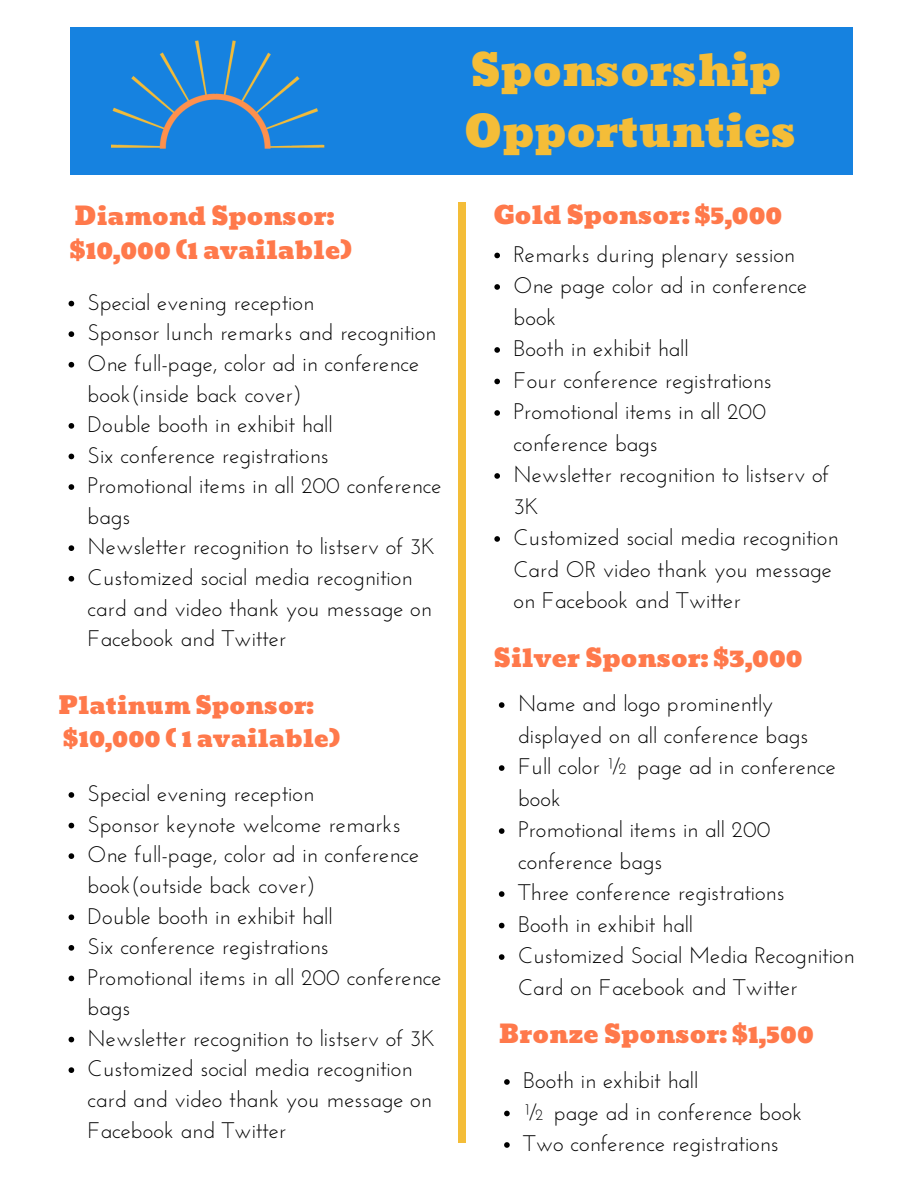
<style>
.page{position:relative;width:918px;height:1188px;background:#fff}
.page>*{position:absolute;margin:0;border:0;box-sizing:border-box;transform-origin:0 0}
.t1{font:43.5px/60.8px "Bevan";color:#f4bd38}
.t2{font:24.9px/33.8px "Bevan";color:#ff794b}
.t3{font:24px/32.7px "Bevan";color:#ff794b}
.t4{font:22.5px/30.6px "Josefin Sans";color:#000}
</style>
<div class="page">
<div style="left:70px;top:27px;width:783px;height:148px;background:#1682e0"></div>
<svg style="left:69px;top:792px;width:5px;height:6px"></svg>
<svg style="left:69px;top:823px;width:5px;height:5px"></svg>
<svg style="left:69px;top:853px;width:5px;height:6px"></svg>
<svg style="left:69px;top:914px;width:5px;height:6px"></svg>
<svg style="left:69px;top:945px;width:5px;height:6px"></svg>
<svg style="left:69px;top:976px;width:5px;height:5px"></svg>
<svg style="left:69px;top:1037px;width:5px;height:5px"></svg>
<svg style="left:69px;top:1067px;width:5px;height:6px"></svg>
<div style="left:458px;top:202px;width:8px;height:940px;background:#f4bd38"></div>
<svg style="left:494px;top:253px;width:6px;height:5px"></svg>
<svg style="left:494px;top:284px;width:6px;height:6px"></svg>
<svg style="left:494px;top:347px;width:6px;height:6px"></svg>
<svg style="left:494px;top:379px;width:6px;height:5px"></svg>
<svg style="left:494px;top:410px;width:6px;height:6px"></svg>
<svg style="left:494px;top:473px;width:6px;height:6px"></svg>
<svg style="left:494px;top:536px;width:6px;height:6px"></svg>
<svg style="left:499px;top:702px;width:6px;height:6px"></svg>
<svg style="left:499px;top:765px;width:6px;height:6px"></svg>
<svg style="left:499px;top:828px;width:6px;height:6px"></svg>
<svg style="left:499px;top:891px;width:6px;height:6px"></svg>
<svg style="left:499px;top:923px;width:6px;height:5px"></svg>
<svg style="left:499px;top:954px;width:6px;height:6px"></svg>
<svg style="left:504px;top:1079px;width:6px;height:6px"></svg>
<svg style="left:504px;top:1111px;width:6px;height:5px"></svg>
<svg style="left:504px;top:1142px;width:6px;height:6px"></svg>
<img style="left:112px;top:40px;width:213px;height:109px">
<svg style="left:69px;top:301px;width:5px;height:5px"></svg>
<svg style="left:69px;top:331px;width:5px;height:6px"></svg>
<svg style="left:69px;top:362px;width:5px;height:6px"></svg>
<svg style="left:69px;top:423px;width:5px;height:6px"></svg>
<svg style="left:69px;top:454px;width:5px;height:5px"></svg>
<svg style="left:69px;top:484px;width:5px;height:6px"></svg>
<svg style="left:69px;top:545px;width:5px;height:6px"></svg>
<svg style="left:69px;top:576px;width:5px;height:6px"></svg>
<p class="t2" style="left:70px;top:200px;width:283px">Diamond Sponsor: $10,000 (1 available)</p>
<p class="t4" style="left:88px;top:289px;width:356px">Special evening reception<br>Sponsor lunch remarks and recognition<br>One full-page, color ad in conference book(inside back cover)<br>Double booth in exhibit hall<br>Six conference registrations<br>Promotional items in all 200 conference bags<br>Newsletter recognition to listserv of 3K<br>Customized social media recognition card and video thank you message on<br>Facebook and Twitter</p>
<p class="t3" style="left:58px;top:690px;width:283px">Platinum Sponsor: $10,000 ( 1 available)</p>
<p class="t4" style="left:88px;top:780px;width:356px">Special evening reception<br>Sponsor keynote welcome remarks<br>One full-page, color ad in conference book(outside back cover)<br>Double booth in exhibit hall<br>Six conference registrations<br>Promotional items in all 200 conference bags<br>Newsletter recognition to listserv of 3K<br>Customized social media recognition card and video thank you message on<br>Facebook and Twitter</p>
<h1 class="t1" style="left:465px;top:41px;width:333px">Sponsorship<br>Opportunties</h1>
<p class="t2" style="left:494px;top:198px;width:290px">Gold Sponsor: $5,000</p>
<p class="t4" style="left:514px;top:240px;width:327px;line-height:31.5px">Remarks during plenary session<br>One page color ad in conference book<br>Booth in exhibit hall<br>Four conference registrations<br>Promotional items in all 200 conference bags<br>Newsletter recognition to listserv of<br>3K<br>Customized social media recognition<br>Card OR video thank you message on Facebook and Twitter</p>
<p class="t2" style="left:494px;top:641px;width:310px">Silver Sponsor: $3,000</p>
<p class="t4" style="left:518px;top:690px;width:338px;line-height:31.5px">Name and logo prominently displayed on all conference bags<br>Full color ½ page ad in conference book<br>Promotional items in all 200 conference bags<br>Three conference registrations<br>Booth in exhibit hall<br>Customized Social Media Recognition<br>Card on Facebook and Twitter</p>
<p class="t2" style="left:499px;top:1017px;width:316px">Bronze Sponsor: $1,500</p>
<p class="t4" style="left:523px;top:1067px;width:281px;line-height:31.5px">Booth in exhibit hall<br>½ page ad in conference book<br>Two conference registrations</p>
</div>
